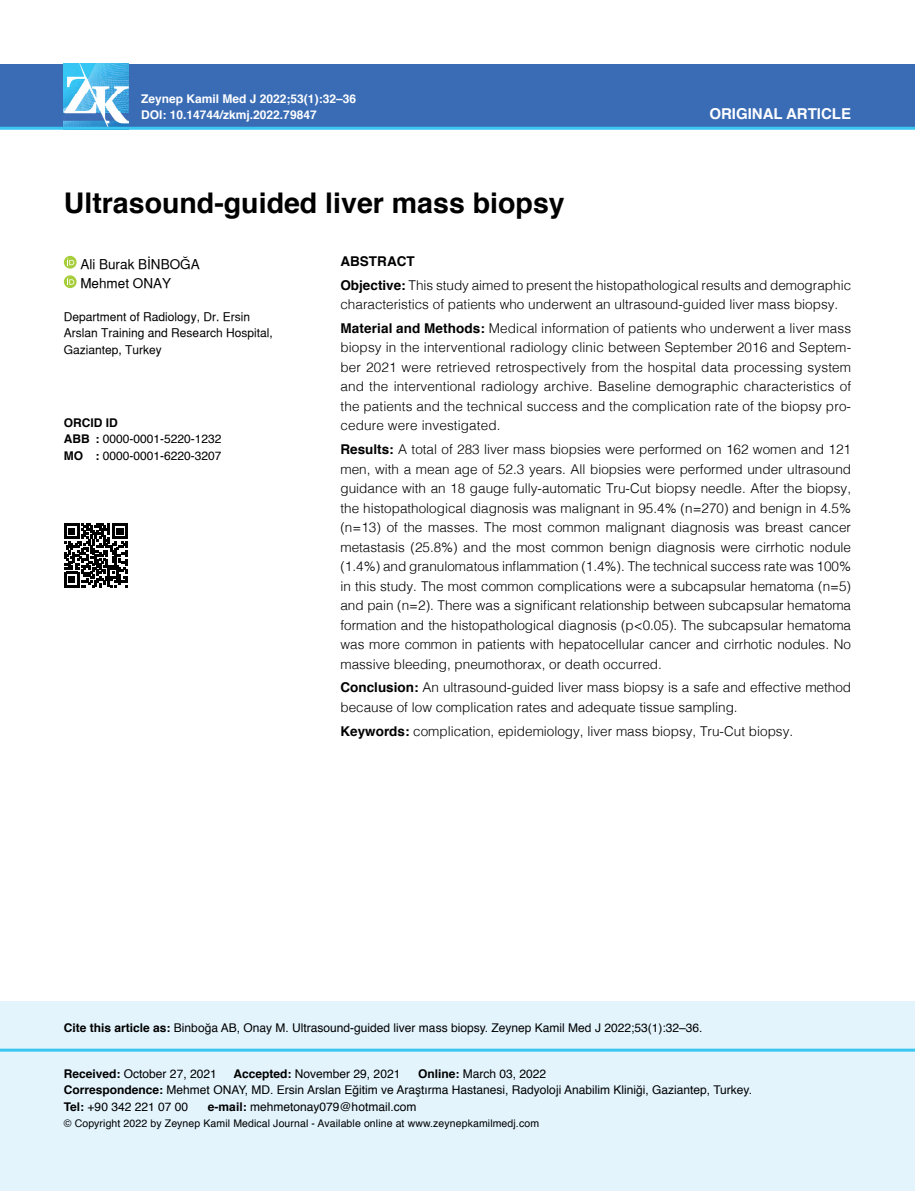
<style>
.page{position:relative;width:915px;height:1191px;background:#fff}
.page>*{position:absolute;margin:0;border:0;box-sizing:border-box;transform-origin:0 0}
.t1{font:700 28.5px "Helvetica";color:#000}
.t2{font:700 15px "Helvetica";color:#fff}
.t3{font:300 13.5px/19.5px "Helvetica";color:#000}
.t4{font:500 13.5px/19.5px "Helvetica";color:#000}
.t5{font:12px/16.5px "Helvetica";color:#000}
.t6{font:500 12px/16.5px "Helvetica";color:#000}
.t7{font:700 12px/16.4px "Helvetica";color:#fff}
.t8{font:10.5px "Helvetica";letter-spacing:.01em;color:#000}
.s1{font-weight:700}
</style>
<div class="page">
<div style="left:0;top:64px;width:914px;height:64px;background:#396cb5"></div>
<img style="left:64px;top:64px;width:64px;height:63px">
<hr style="left:0;top:127px;width:914px;height:3px;background:#3bc6f1">
<div style="left:0;top:1001px;width:914px;height:190px;background:#e3f4fd"></div>
<svg style="left:64px;top:256px;width:13px;height:13px"></svg>
<svg style="left:67px;top:258px;width:7px;height:7px"></svg>
<svg style="left:64px;top:275px;width:13px;height:13px"></svg>
<svg style="left:67px;top:278px;width:7px;height:7px"></svg>
<hr style="left:0;top:1048px;width:914px;height:3px;background:#3bc6f1">
<svg style="left:64px;top:523px;width:63px;height:64px"></svg>
<p class="t7" style="left:141px;top:91px;width:216px">Zeynep Kamil Med J 2022;53(1):32–36<br>DOI: 10.14744/zkmj.2022.79847</p>
<p class="t2" style="left:709px;top:102px;width:143px">ORIGINAL ARTICLE</p>
<h1 class="t1" style="left:64px;top:180px;width:502px">Ultrasound-guided liver mass biopsy</h1>
<p class="t4" style="left:80px;top:254px;width:121px">Ali Burak BİNBOĞA<br>Mehmet ONAY</p>
<p class="t3" style="left:340px;top:248px;width:512px;line-height:23.7px"><span class="s1">ABSTRACT<br>Objective:</span> This study aimed to present the histopathological results and demographic</p>
<p class="t3" style="left:340px;top:291px;width:512px;line-height:23.7px">characteristics of patients who underwent an ultrasound-guided liver mass biopsy.<br><span class="s1">Material and Methods:</span> Medical information of patients who underwent a liver mass</p>
<p class="t3" style="left:340px;top:337px;width:512px;text-align:justify">biopsy in the interventional radiology clinic between September 2016 and Septem&shy;ber 2021 were retrieved retrospectively from the hospital data processing system and the interventional radiology archive. Baseline demographic characteristics of the patients and the technical success and the complication rate of the biopsy pro&shy;cedure were investigated.</p>
<p class="t3" style="left:340px;top:439px;width:512px;text-align:justify"><span class="s1">Results:</span> A total of 283 liver mass biopsies were performed on 162 women and 121 men, with a mean age of 52.3 years. All biopsies were performed under ultrasound guidance with an 18 gauge fully-automatic Tru-Cut biopsy needle. After the biopsy, the histopathological diagnosis was malignant in 95.4% (n=270) and benign in 4.5% (n=13) of the masses. The most common malignant diagnosis was breast cancer metastasis (25.8%) and the most common benign diagnosis were cirrhotic nodule (1.4%) and granulomatous inflammation (1.4%). The technical success rate was 100% in this study. The most common complications were a subcapsular hematoma (n=5) and pain (n=2). There was a significant relationship between subcapsular hematoma formation and the histopathological diagnosis (p&lt;0.05). The subcapsular hematoma was more common in patients with hepatocellular cancer and cirrhotic nodules. No massive bleeding, pneumothorax, or death occurred.</p>
<p class="t3" style="left:340px;top:677px;width:512px"><span class="s1">Conclusion:</span> An ultrasound-guided liver mass biopsy is a safe and effective method because of low complication rates and adequate tissue sampling.</p>
<p class="t3" style="left:340px;top:720px;width:454px"><span class="s1">Keywords:</span> complication, epidemiology, liver mass biopsy, Tru-Cut biopsy.</p>
<p class="t6" style="left:64px;top:308px;width:210px">Department of Radiology, Dr. Ersin<br>Arslan Training and Research Hospital,<br>Gaziantep, Turkey</p>
<p class="t5" style="left:64px;top:414px;width:159px"><span class="s1">ORCID ID<br>ABB :</span> 0000-0001-5220-1232<br><span class="s1">MO :</span> 0000-0001-6220-3207</p>
<p class="t5" style="left:64px;top:1019px;width:640px"><span class="s1">Cite this article as:</span> Binboğa AB, Onay M. Ultrasound-guided liver mass biopsy. Zeynep Kamil Med J 2022;53(1):32–36.</p>
<p class="t5" style="left:64px;top:1065px;width:689px;text-indent:354px"><span class="s1">Online:</span> March 03, 2022<br><span class="s1">Correspondence:</span> Mehmet ONAY, MD. Ersin Arslan Eğitim ve Araştırma Hastanesi, Radyoloji Anabilim Kliniği, Gaziantep, Turkey.<br><span class="s1">Tel:</span> +90 342 221 07 00</p>
<p class="t5" style="left:64px;top:1065px;width:154px"><span class="s1">Received:</span> October 27, 2021</p>
<p class="t5" style="left:233px;top:1065px;width:168px"><span class="s1">Accepted:</span> November 29, 2021</p>
<p class="t5" style="left:208px;top:1098px;width:210px"><span class="s1">e-mail:</span> mehmetonay079@hotmail.com</p>
<p class="t8" style="left:64px;top:1115px;width:476px">© Copyright 2022 by Zeynep Kamil Medical Journal - Available online at www.zeynepkamilmedj.com</p>
</div>
